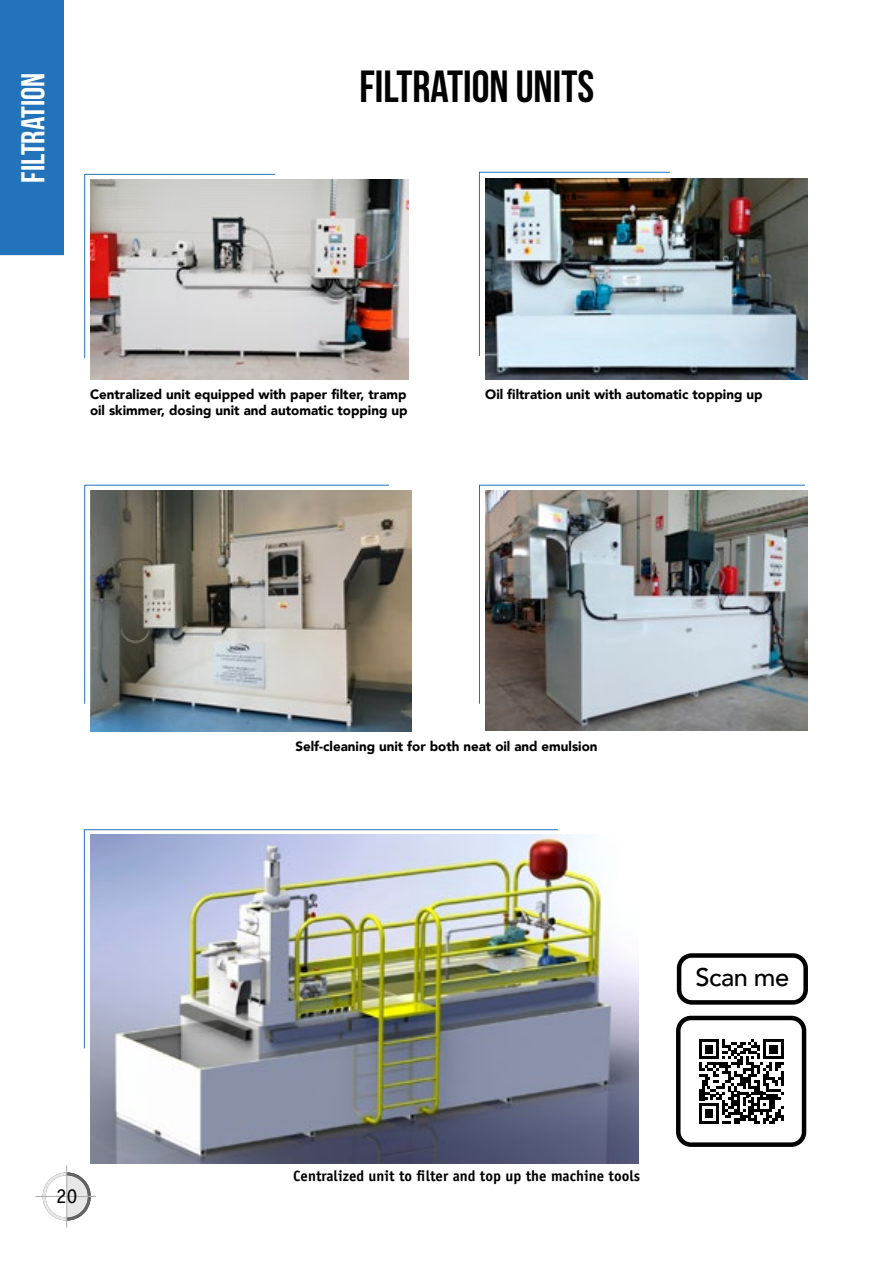
<style>
.page{position:relative;width:893px;height:1263px;background:#fff}
.page>*{position:absolute;margin:0;border:0;box-sizing:border-box;transform-origin:0 0}
.t1{font:45px "Bebas Neue";color:#000}
.t2{font:33px "Bebas Neue";color:#fff}
.t3{font:500 25.5px "Avenir";letter-spacing:-.02em;color:#000}
.t4{font:21px "Officina Sans Std";color:#000}
.t5{font:700 15px "Officina Sans Std";color:#000}
.t6{font:900 13.5px/16.2px "Avenir";color:#000}
</style>
<div class="page">
<svg style="left:42px;top:1171px;width:49px;height:51px"></svg>
<hr style="left:66px;top:1165px;width:1px;height:62px;background:#acacac">
<hr style="left:36px;top:1196px;width:60px;height:1px;background:#acacac">
<div style="left:0;top:0;width:64px;height:255px;background:#2273b9"></div>
<svg style="left:84px;top:829px;width:475px;height:220px"></svg>
<img style="left:90px;top:835px;width:549px;height:328px">
<svg style="left:479px;top:484px;width:327px;height:220px"></svg>
<svg style="left:84px;top:484px;width:306px;height:220px"></svg>
<svg style="left:84px;top:174px;width:192px;height:185px"></svg>
<svg style="left:479px;top:171px;width:191px;height:185px"></svg>
<img style="left:485px;top:178px;width:323px;height:201px">
<img style="left:90px;top:180px;width:319px;height:199px">
<img style="left:486px;top:491px;width:322px;height:240px">
<img style="left:90px;top:491px;width:322px;height:240px">
<div style="left:676px;top:1016px;width:130px;height:131px;border:4px solid #000;border-radius:13px"></div>
<div style="left:677px;top:953px;width:131px;height:52px;border:4px solid #000;border-radius:13px"></div>
<svg style="left:699px;top:1039px;width:85px;height:85px"></svg>
<h2 class="t2" style="left:15px;top:183px;width:111px;rotate:-90deg">FILTRATION</h2>
<h1 class="t1" style="left:359px;top:61px;width:236px">FILTRATION UNITS</h1>
<p class="t6" style="left:90px;top:386px;width:319px">Centralized unit equipped with paper filter, tramp oil skimmer, dosing unit and automatic topping up</p>
<p class="t6" style="left:485px;top:386px;width:279px">Oil filtration unit with automatic topping up</p>
<h3 class="t4" style="left:56px;top:1184px;width:22px">20</h3>
<p class="t6" style="left:295px;top:738px;width:304px">Self-cleaning unit for both neat oil and emulsion</p>
<h3 class="t3" style="left:695px;top:955px;width:95px">Scan me</h3>
<p class="t5" style="left:293px;top:1166px;width:348px">Centralized unit to filter and top up the machine tools</p>
</div>
